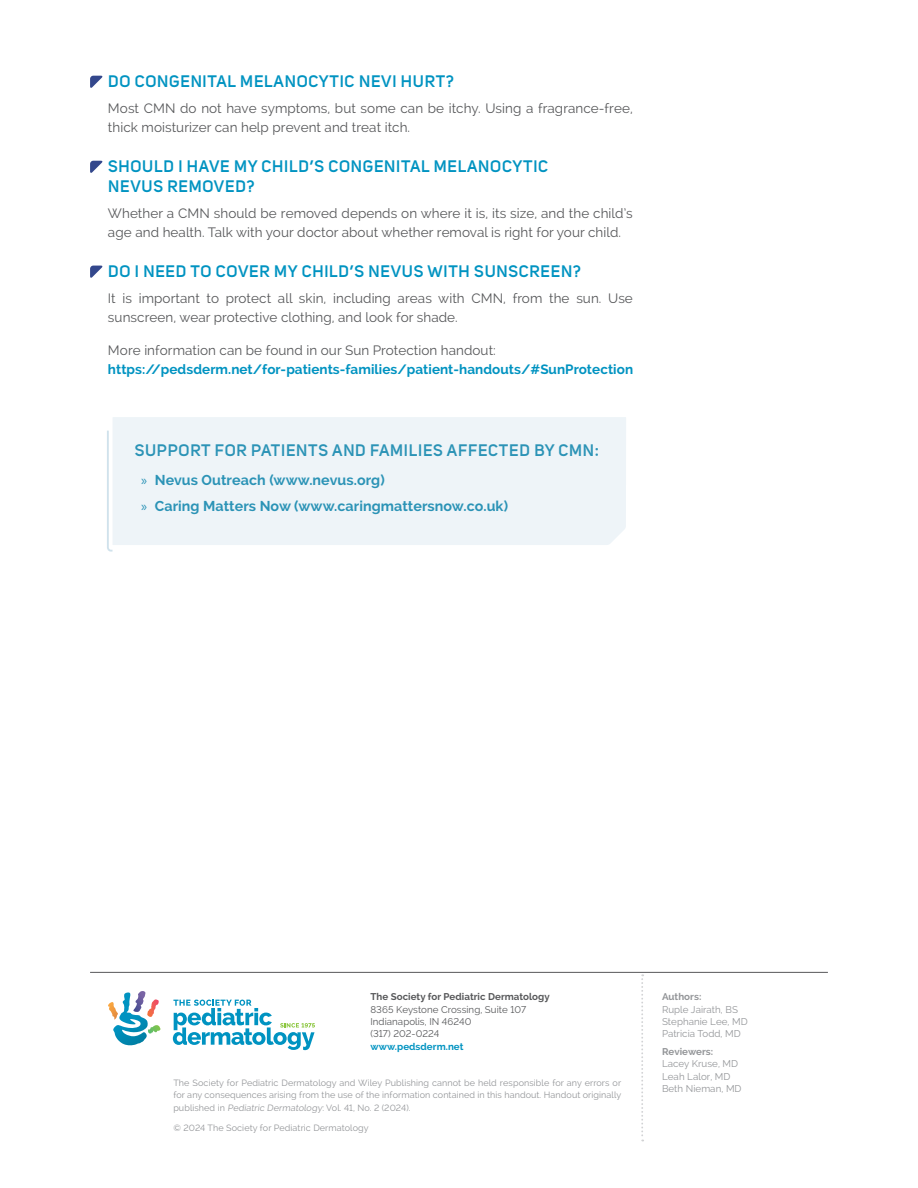
<style>
.page{position:relative;width:918px;height:1188px;background:#fff}
.page>*{position:absolute;margin:0;border:0;box-sizing:border-box;transform-origin:0 0}
.t1{font:600 16.5px/19.8px "Uni Sans";letter-spacing:.045em;color:#0093c1}
.t2{font:600 16.5px "Uni Sans";letter-spacing:.045em;color:#2b93b6}
.t3{font:700 14.25px/26px "Raleway";letter-spacing:.005em;color:#2b93b6}
.t4{font:13.5px/19.2px "Raleway";letter-spacing:.005em;color:#57585a}
.t5{font:700 13.5px "Raleway";letter-spacing:.005em;color:#0093c1}
.t6{font:9.75px/12.3px "Raleway";letter-spacing:.005em;color:#939598}
.t7{font:9.75px/12.3px "Raleway";letter-spacing:.005em;color:#57585a}
.t8{font:700 9.75px "Raleway";letter-spacing:.005em;color:#57585a}
.t9{font:700 9.75px "Raleway";letter-spacing:.005em;color:#939598}
.t10{font:700 9.75px "Raleway";letter-spacing:.005em;color:#0093c1}
.t11{font:9px/12.8px "Raleway";letter-spacing:.01em;color:#939598;text-align:justify}
.s1{font-family:"Myriad Pro";font-weight:400}
</style>
<div class="page">
<svg style="left:108px;top:991px;width:53px;height:55px"></svg>
<svg style="left:173px;top:1000px;width:142px;height:50px"></svg>
<hr style="left:90px;top:972px;width:738px;height:1px;background:#57585a">
<svg style="left:90px;top:76px;width:13px;height:12px"></svg>
<svg style="left:90px;top:161px;width:13px;height:12px"></svg>
<svg style="left:90px;top:266px;width:13px;height:12px"></svg>
<svg style="left:641px;top:974px;width:2px;height:167px"></svg>
<div style="left:113px;top:417px;width:513px;height:128px;background:#eef4f8"></div>
<svg style="left:107px;top:429px;width:7px;height:123px"></svg>
<p class="t1" style="left:108px;top:71px;width:347px">DO CONGENITAL MELANOCYTIC NEVI HURT?</p>
<p class="t4" style="left:108px;top:99px;width:526px">Most CMN do not have symptoms, but some can be itchy. Using a fragrance-free, thick moisturizer can help prevent and treat itch.</p>
<p class="t1" style="left:108px;top:156px;width:442px">SHOULD I HAVE MY CHILD’S CONGENITAL MELANOCYTIC<br>NEVUS REMOVED?</p>
<p class="t4" style="left:108px;top:204px;width:526px">Whether a CMN should be removed depends on where it is, its size, and the child’s age and health. Talk with your doctor about whether removal is right for your child.</p>
<p class="t1" style="left:108px;top:260px;width:474px">DO I NEED TO COVER MY CHILD’S NEVUS WITH SUNSCREEN?</p>
<p class="t4" style="left:108px;top:289px;width:526px">It is important to protect all skin, including areas with CMN, from the sun. Use sunscreen, wear protective clothing, and look for shade.</p>
<p class="t4" style="left:108px;top:341px;width:389px">More information can be found in our Sun Protection handout:</p>
<p class="t5" style="left:108px;top:362px;width:527px">https://pedsderm.net/for-patients-families/patient-handouts/#SunProtection</p>
<p class="t2" style="left:135px;top:438px;width:466px">SUPPORT FOR PATIENTS AND FAMILIES AFFECTED BY CMN:</p>
<p class="t3" style="left:141px;top:468px;width:368px"><span class="s1">»</span> Nevus Outreach (www.nevus.org)<br><span class="s1">»</span> Caring Matters Now (www.caringmattersnow.co.uk)</p>
<p class="t8" style="left:370px;top:991px;width:181px">The Society for Pediatric Dermatology</p>
<p class="t7" style="left:370px;top:1003px;width:157px">8365 Keystone Crossing, Suite 107<br>Indianapolis, IN 46240<br>(317) 202-0224</p>
<p class="t10" style="left:370px;top:1041px;width:95px">www.pedsderm.net</p>
<p class="t11" style="left:173px;top:1076px;width:449px">The Society for Pediatric Dermatology and Wiley Publishing cannot be held responsible for any errors or for any consequences arising from the use of the information contained in this handout. Handout originally published in Pediatric Dermatology: Vol. 41, No. 2 (2024).</p>
<p class="t11" style="left:173px;top:1121px;width:197px">© 2024 The Society for Pediatric Dermatology</p>
<p class="t9" style="left:662px;top:991px;width:41px">Authors:</p>
<p class="t6" style="left:662px;top:1003px;width:87px">Ruple Jairath, BS<br>Stephanie Lee, MD<br>Patricia Todd, MD</p>
<p class="t9" style="left:662px;top:1046px;width:53px">Reviewers:</p>
<p class="t6" style="left:662px;top:1058px;width:81px">Lacey Kruse, MD<br>Leah Lalor, MD<br>Beth Nieman, MD</p>
</div>
